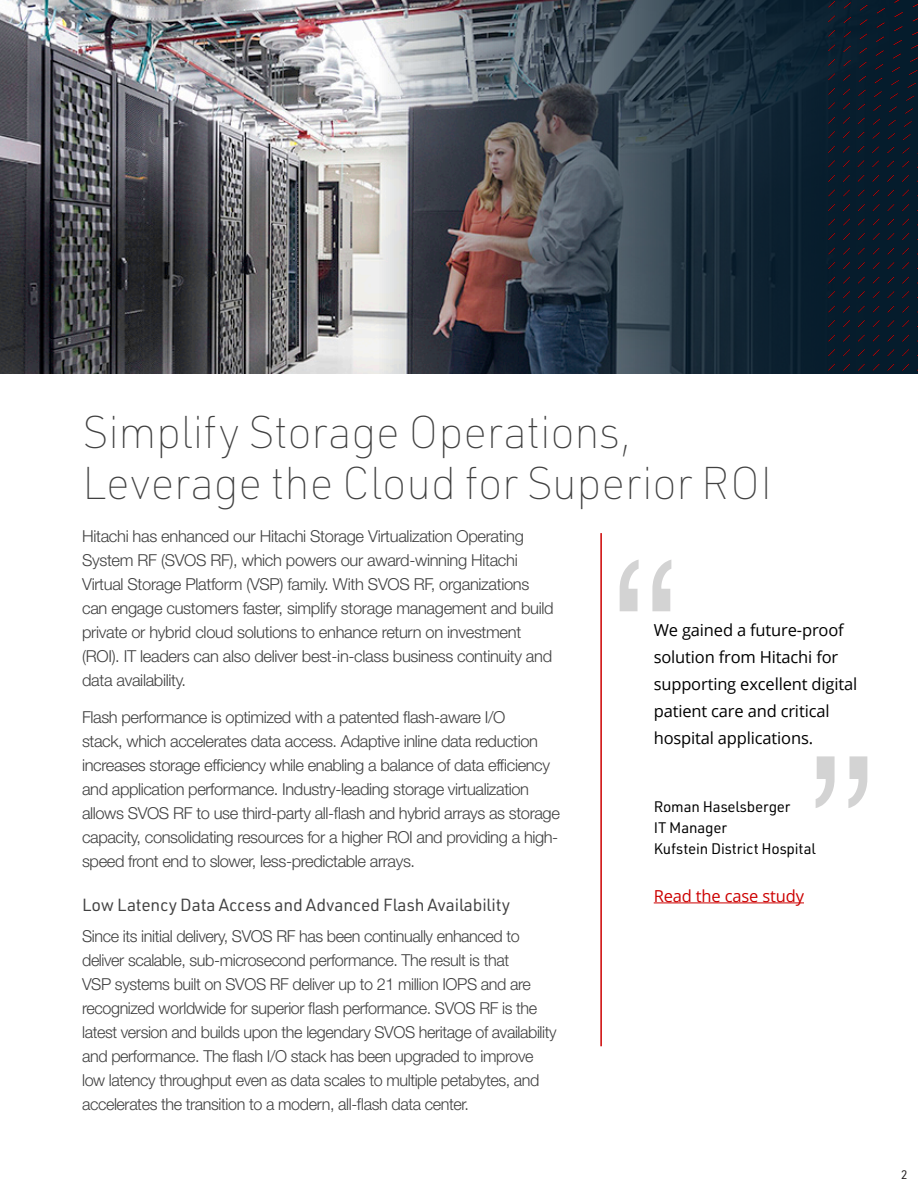
<style>
.page{position:relative;width:918px;height:1188px;background:#fff}
.page>*{position:absolute;margin:0;border:0;box-sizing:border-box;transform-origin:0 0}
.Section_Header{font:100 45px/51px "URWDIN";letter-spacing:-.01em;color:#414141}
.Grey_Subhead{font:17.25px "URWDIN";letter-spacing:-.01em;color:#414141}
.Body{font:300 16.5px/24px "Helvetica Neue LT Std";letter-spacing:-.025em;color:#414141}
.Quote__Open_Sans_11{font:16.5px/27px "Open Sans";letter-spacing:-.01em;color:#000}
.Quote__Open_Sans_11-2{font:16.5px "Open Sans";letter-spacing:-.01em;color:#c00}
.Quote_Attribution_In{font:15px "URWDIN";letter-spacing:-.01em;color:#000}
.Quote_Attribution_Na{font:15px "URWDIN";letter-spacing:-.01em;color:#000}
.t1{font:12.15px "URWDIN";color:#231f20}
</style>
<div class="page">
<img style="left:0;top:0;width:379px;height:373px">
<svg style="left:379px;top:0;width:449px;height:373px"></svg>
<svg style="left:620px;top:560px;width:51px;height:51px"></svg>
<hr style="left:600px;top:533px;width:2px;height:513px;background:#c00">
<hr style="left:654px;top:903px;width:150px;height:1px;background:#c00">
<svg style="left:816px;top:756px;width:51px;height:52px"></svg>
<img style="left:828px;top:0;width:90px;height:373px">
<p class="Section_Header" style="left:82px;top:405px;width:692px">Simplify Storage Operations,<br>Leverage the Cloud for Superior ROI</p>
<p class="Body" style="left:82px;top:524px;width:473px">Hitachi has enhanced our Hitachi Storage Virtualization Operating System RF (SVOS RF), which powers our award-winning Hitachi Virtual Storage Platform (VSP) family. With SVOS RF, organizations can engage customers faster, simplify storage management and build private or hybrid cloud solutions to enhance return on investment (ROI). IT leaders can also deliver best-in-class business continuity and data availability.</p>
<p class="Body" style="left:82px;top:705px;width:479px">Flash performance is optimized with a patented flash-aware I/O<br>stack, which accelerates data access. Adaptive inline data reduction increases storage efficiency while enabling a balance of data efficiency and application performance. Industry-leading storage virtualization allows SVOS RF to use third-party all-flash and hybrid arrays as storage capacity, consolidating resources for a higher ROI and providing a high&shy;speed front end to slower, less-predictable arrays.</p>
<p class="Grey_Subhead" style="left:82px;top:894px;width:430px">Low Latency Data Access and Advanced Flash Availability</p>
<p class="Body" style="left:82px;top:924px;width:476px">Since its initial delivery, SVOS RF has been continually enhanced to deliver scalable, sub-microsecond performance. The result is that<br>VSP systems built on SVOS RF deliver up to 21 million IOPS and are recognized worldwide for superior flash performance. SVOS RF is the latest version and builds upon the legendary SVOS heritage of availability and performance. The flash I/O stack has been upgraded to improve low latency throughput even as data scales to multiple petabytes, and accelerates the transition to a modern, all-flash data center.</p>
<p class="Quote__Open_Sans_11" style="left:654px;top:616px;width:205px">We gained a future-proof solution from Hitachi for supporting excellent digital patient care and critical hospital applications.</p>
<p class="Quote_Attribution_Na" style="left:654px;top:796px;width:138px">Roman Haselsberger</p>
<p class="Quote_Attribution_In" style="left:654px;top:817px;width:75px">IT Manager</p>
<p class="Quote_Attribution_In" style="left:654px;top:838px;width:164px">Kufstein District Hospital</p>
<p class="Quote__Open_Sans_11-2" style="left:654px;top:884px;width:152px">Read the case study</p>
<p class="t1" style="left:901px;top:1167px;width:8px">2</p>
</div>
